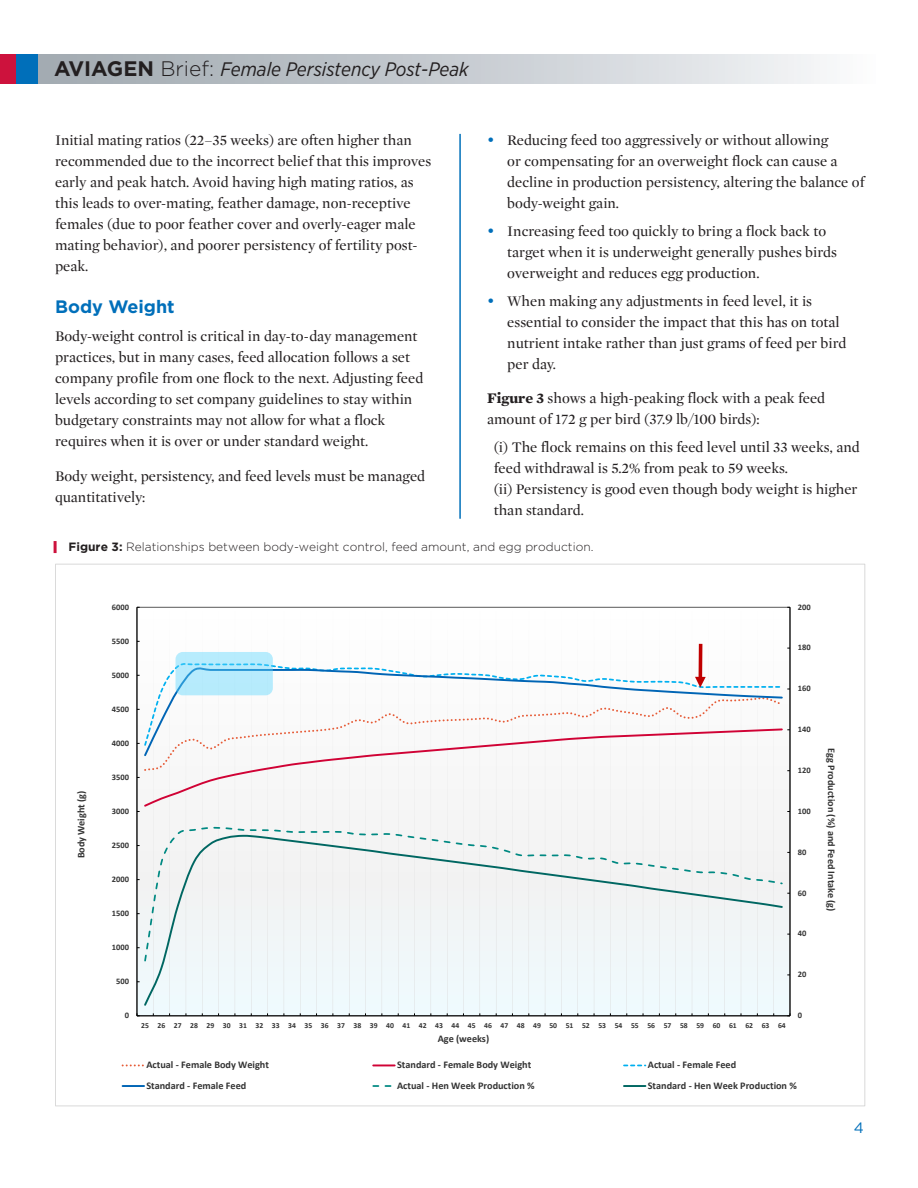
<style>
.page{position:relative;width:918px;height:1188px;background:#fff}
.page>*{position:absolute;margin:0;border:0;box-sizing:border-box;transform-origin:0 0}
.t1{font:italic 19.5px "Gotham Narrow";color:#231f20}
.t2{font:700 18px "Gotham";color:#006fba}
.t3{font:15px/21px "Mercury Display Roman";color:#231f20}
.t4{font:15px "Gotham";color:#006fba}
.t5{font:300 12px "Gotham";color:#231f20}
.t6{font:700 10.2px "Calibri";color:#333}
.t7{font:700 8.55px "Calibri";color:#333}
.t8{font:700 7.65px "Calibri";color:#333}
.s1{font-family:"Gotham";font-weight:700;font-style:normal;font-size:21px}
.s2{font-family:"Gotham";font-weight:300;font-style:normal;font-size:21px}
.s3{font-family:"Gotham";font-weight:700;color:#006fba}
.s4{font-family:"Mercury Text G4";font-weight:700}
.s5{font-weight:700}
</style>
<div class="page">
<div style="left:37px;top:54px;width:839px;height:30px;background:linear-gradient(to right,#9da6ad,#f6f7f9)"></div>
<div style="left:0;top:54px;width:16px;height:30px;background:#cd123d"></div>
<div style="left:16px;top:54px;width:22px;height:30px;background:#006fba"></div>
<svg style="left:54px;top:541px;width:3px;height:12px"></svg>
<hr style="left:460px;top:134px;width:1px;height:385px;background:#006fba">
<div style="left:153px;top:643px;width:635px;height:371px;background:#f5fafc"></div>
<hr style="left:790px;top:607px;width:1px;height:409px;background:#000">
<hr style="left:137px;top:607px;width:1px;height:409px;background:#000">
<hr style="left:137px;top:1015px;width:653px;height:1px;background:#000">
<svg style="left:787px;top:1013px;width:4px;height:4px"></svg>
<svg style="left:144px;top:758px;width:640px;height:50px"></svg>
<svg style="left:153px;top:660px;width:631px;height:4px"></svg>
<svg style="left:144px;top:664px;width:640px;height:94px"></svg>
<div style="left:143px;top:826px;width:641px;height:8px;background:#f4f4f4"></div>
<svg style="left:143px;top:834px;width:641px;height:173px"></svg>
<svg style="left:123px;top:1064px;width:21px;height:2px"></svg>
<hr style="left:373px;top:1064px;width:22px;height:2px;background:#d00235">
<svg style="left:624px;top:1065px;width:21px;height:1px"></svg>
<hr style="left:123px;top:1085px;width:21px;height:2px;background:#0065b5">
<svg style="left:373px;top:1085px;width:19px;height:2px"></svg>
<hr style="left:624px;top:1085px;width:21px;height:2px;background:#006762">
<hr style="left:699px;top:644px;width:3px;height:35px;background:#c00000">
<svg style="left:695px;top:677px;width:11px;height:11px"></svg>
<div style="left:176px;top:652px;width:97px;height:43px;background:#5ed7ff;border-radius:7px;opacity:.44"></div>
<h1 class="t1" style="left:54px;top:57px;width:416px"><span class="s1">AVIAGEN</span> <span class="s2">Brief:</span> Female Persistency Post-Peak</h1>
<p class="t3" style="left:55px;top:130px;width:378px">Initial mating ratios (22–35 weeks) are often higher than recommended due to the incorrect belief that this improves early and peak hatch. Avoid having high mating ratios, as this leads to over-mating, feather damage, non-receptive females (due to poor feather cover and overly-eager male mating behavior), and poorer persistency of fertility post&shy;peak.</p>
<p class="t2" style="left:55px;top:295px;width:121px">Body Weight</p>
<p class="t3" style="left:55px;top:326px;width:370px">Body-weight control is critical in day-to-day management practices, but in many cases, feed allocation follows a set company profile from one flock to the next. Adjusting feed levels according to set company guidelines to stay within budgetary constraints may not allow for what a flock requires when it is over or under standard weight.</p>
<p class="t3" style="left:55px;top:465px;width:372px">Body weight, persistency, and feed levels must be managed quantitatively:</p>
<p class="t3" style="left:507px;top:130px;width:359px;text-indent:-20px"><span class="s3">•</span> Reducing feed too aggressively or without allowing<br>or compensating for an overweight flock can cause a decline in production persistency, altering the balance of body-weight gain.</p>
<p class="t3" style="left:507px;top:221px;width:331px;text-indent:-20px"><span class="s3">•</span> Increasing feed too quickly to bring a flock back to target when it is underweight generally pushes birds overweight and reduces egg production.</p>
<p class="t3" style="left:507px;top:291px;width:341px;text-indent:-20px"><span class="s3">•</span> When making any adjustments in feed level, it is essential to consider the impact that this has on total nutrient intake rather than just grams of feed per bird per day.</p>
<p class="t3" style="left:487px;top:388px;width:340px"><span class="s4">Figure 3</span> shows a high-peaking flock with a peak feed amount of 172 g per bird (37.9 lb/100 birds):</p>
<p class="t3" style="left:494px;top:437px;width:367px">(i) The flock remains on this feed level until 33 weeks, and feed withdrawal is 5.2% from peak to 59 weeks.<br>(ii) Persistency is good even though body weight is higher than standard.</p>
<p class="t5" style="left:69px;top:539px;width:526px"><span class="s5">Figure 3:</span> Relationships between body-weight control, feed amount, and egg production.</p>
<p class="t6" style="left:74px;top:858px;width:69px;rotate:-90deg">Body Weight (g)</p>
<p class="t7" style="left:112px;top:601px;width:19px">6000</p>
<p class="t7" style="left:112px;top:635px;width:19px">5500</p>
<p class="t7" style="left:112px;top:669px;width:19px">5000</p>
<p class="t7" style="left:112px;top:703px;width:19px">4500</p>
<p class="t7" style="left:112px;top:737px;width:19px">4000</p>
<p class="t7" style="left:112px;top:771px;width:19px">3500</p>
<p class="t7" style="left:112px;top:805px;width:19px">3000</p>
<p class="t7" style="left:112px;top:839px;width:19px">2500</p>
<p class="t7" style="left:112px;top:873px;width:19px">2000</p>
<p class="t7" style="left:112px;top:907px;width:19px">1500</p>
<p class="t7" style="left:112px;top:941px;width:19px">1000</p>
<p class="t7" style="left:116px;top:975px;width:14px">500</p>
<p class="t7" style="left:125px;top:1009px;width:6px">0</p>
<p class="t7" style="left:798px;top:601px;width:14px">200</p>
<p class="t7" style="left:798px;top:642px;width:14px">180</p>
<p class="t7" style="left:798px;top:682px;width:14px">160</p>
<p class="t7" style="left:798px;top:723px;width:14px">140</p>
<p class="t7" style="left:798px;top:764px;width:14px">120</p>
<p class="t7" style="left:798px;top:805px;width:14px">100</p>
<p class="t7" style="left:798px;top:846px;width:10px">80</p>
<p class="t7" style="left:798px;top:887px;width:10px">60</p>
<p class="t7" style="left:798px;top:928px;width:10px">40</p>
<p class="t7" style="left:798px;top:968px;width:10px">20</p>
<p class="t8" style="left:141px;top:1020px;width:646px">25 26 27 28 29 30 31 32 33 34 35 36 37 38 39 40 41 42 43 44 45 46 47 48 49 50 51 52 53 54 55 56 57 58 59 60 61 62 63 64</p>
<p class="t6" style="left:438px;top:1032px;width:53px">Age (weeks)</p>
<p class="t7" style="left:798px;top:1009px;width:6px">0</p>
<p class="t6" style="left:146px;top:1058px;width:124px">Actual - Female Body Weight</p>
<p class="t6" style="left:397px;top:1058px;width:136px">Standard - Female Body Weight</p>
<p class="t6" style="left:648px;top:1058px;width:90px">Actual - Female Feed</p>
<p class="t6" style="left:146px;top:1078px;width:101px">Standard - Female Feed</p>
<p class="t6" style="left:397px;top:1078px;width:139px">Actual - Hen Week Production %</p>
<p class="t6" style="left:648px;top:1078px;width:151px">Standard - Hen Week Production %</p>
<p class="t6" style="left:839px;top:748px;width:165px;rotate:90deg">Egg Production (%) and Feed Intake (g)</p>
<p class="t4" style="left:854px;top:1119px;width:12px">4</p>
</div>
